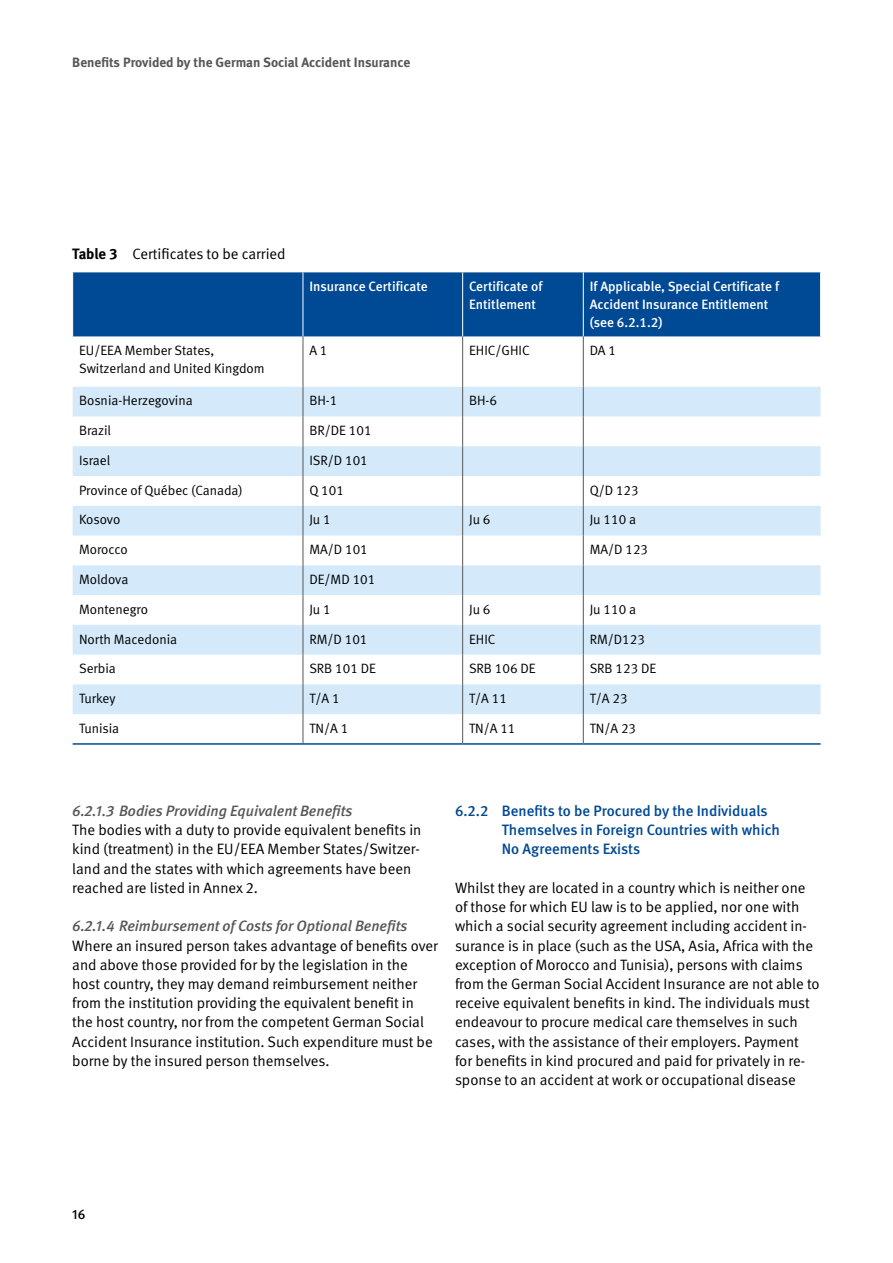
<style>
.page{position:relative;width:893px;height:1263px;background:#fff}
.page>*{position:absolute;margin:0;border:0;box-sizing:border-box;transform-origin:0 0}
.id273{font:15px/19.2px "DGUV Meta";color:#000}
.id271{font:15px/19.2px "DGUV Meta";color:#000}
.id267{font:500 15px/19.2px "DGUV Meta";color:#004994}
.id268{font:italic 500 15px "DGUV Meta";color:#575756}
.id284{font:13.5px/18px "DGUV Meta";color:#000}
.id283{font:500 13.5px/18px "DGUV Meta";color:#fff}
.t1{font:700 13.5px "DGUV Meta";color:#575756}
.t2{font:500 13.5px "DGUV Meta";color:#000}
.s1{font-weight:700}
</style>
<div class="page">
<div style="left:73px;top:272px;width:747px;height:64px;background:#004994"></div>
<svg style="left:73px;top:387px;width:748px;height:327px;fill:#d4eafa"></svg>
<svg style="left:462px;top:714px;width:1px;height:29px"></svg>
<hr style="left:303px;top:272px;width:1px;height:64px;background:#fff">
<hr style="left:462px;top:272px;width:1px;height:64px;background:#fff">
<hr style="left:583px;top:272px;width:1px;height:64px;background:#fff">
<hr style="left:462px;top:336px;width:1px;height:51px;background:#575756">
<svg style="left:462px;top:387px;width:1px;height:29px"></svg>
<hr style="left:462px;top:416px;width:1px;height:30px;background:#575756">
<hr style="left:462px;top:446px;width:1px;height:30px;background:#575756">
<hr style="left:462px;top:476px;width:1px;height:30px;background:#575756">
<hr style="left:462px;top:506px;width:1px;height:30px;background:#575756">
<svg style="left:462px;top:536px;width:1px;height:29px"></svg>
<hr style="left:462px;top:565px;width:1px;height:30px;background:#575756">
<hr style="left:462px;top:595px;width:1px;height:30px;background:#575756">
<hr style="left:462px;top:625px;width:1px;height:30px;background:#575756">
<svg style="left:462px;top:655px;width:1px;height:29px"></svg>
<hr style="left:462px;top:684px;width:1px;height:30px;background:#575756">
<hr style="left:303px;top:336px;width:1px;height:51px;background:#575756">
<svg style="left:303px;top:387px;width:1px;height:29px"></svg>
<hr style="left:303px;top:416px;width:1px;height:30px;background:#575756">
<hr style="left:303px;top:446px;width:1px;height:30px;background:#575756">
<hr style="left:303px;top:476px;width:1px;height:30px;background:#575756">
<hr style="left:303px;top:506px;width:1px;height:30px;background:#575756">
<svg style="left:303px;top:536px;width:1px;height:29px"></svg>
<hr style="left:303px;top:565px;width:1px;height:30px;background:#575756">
<hr style="left:303px;top:595px;width:1px;height:30px;background:#575756">
<hr style="left:303px;top:625px;width:1px;height:30px;background:#575756">
<svg style="left:303px;top:655px;width:1px;height:29px"></svg>
<hr style="left:303px;top:684px;width:1px;height:30px;background:#575756">
<svg style="left:303px;top:714px;width:1px;height:29px"></svg>
<hr style="left:583px;top:336px;width:1px;height:51px;background:#575756">
<svg style="left:583px;top:387px;width:1px;height:29px"></svg>
<hr style="left:583px;top:416px;width:1px;height:30px;background:#575756">
<hr style="left:583px;top:446px;width:1px;height:30px;background:#575756">
<hr style="left:583px;top:476px;width:1px;height:30px;background:#575756">
<hr style="left:583px;top:506px;width:1px;height:30px;background:#575756">
<svg style="left:583px;top:536px;width:1px;height:29px"></svg>
<hr style="left:583px;top:565px;width:1px;height:30px;background:#575756">
<hr style="left:583px;top:595px;width:1px;height:30px;background:#575756">
<hr style="left:583px;top:625px;width:1px;height:30px;background:#575756">
<svg style="left:583px;top:655px;width:1px;height:29px"></svg>
<hr style="left:583px;top:684px;width:1px;height:30px;background:#575756">
<svg style="left:583px;top:714px;width:1px;height:29px"></svg>
<hr style="left:73px;top:743px;width:230px;height:2px;background:#004d95">
<hr style="left:303px;top:743px;width:160px;height:2px;background:#004d95">
<hr style="left:463px;top:743px;width:120px;height:2px;background:#004d95">
<hr style="left:583px;top:743px;width:238px;height:2px;background:#004d95">
<p class="t1" style="left:72px;top:54px;width:339px">Benefits Provided by the German Social Accident Insurance</p>
<p class="id273" style="left:72px;top:245px;width:215px"><span class="s1">Table 3</span> Certificates to be carried</p>
<p class="id283" style="left:309px;top:278px;width:120px">Insurance Certificate</p>
<p class="id283" style="left:469px;top:278px;width:75px">Certificate of<br>Entitlement</p>
<p class="id283" style="left:590px;top:278px;width:191px">If Applicable, Special Certificate f<br>Accident Insurance Entitlement (see 6.2.1.2)</p>
<p class="id284" style="left:79px;top:342px;width:187px">EU/EEA Member States,<br>Switzerland and United Kingdom</p>
<p class="id284" style="left:309px;top:342px;width:20px">A 1</p>
<p class="id284" style="left:469px;top:342px;width:62px">EHIC/GHIC</p>
<p class="id284" style="left:590px;top:342px;width:28px">DA 1</p>
<p class="id284" style="left:79px;top:392px;width:115px">Bosnia-Herzegovina</p>
<p class="id284" style="left:309px;top:392px;width:30px">BH-1</p>
<p class="id284" style="left:469px;top:392px;width:30px">BH-6</p>
<p class="id284" style="left:79px;top:422px;width:34px">Brazil</p>
<p class="id284" style="left:309px;top:422px;width:64px">BR/DE 101</p>
<p class="id284" style="left:79px;top:452px;width:33px">Israel</p>
<p class="id284" style="left:309px;top:452px;width:60px">ISR/D 101</p>
<p class="id284" style="left:79px;top:481px;width:165px">Province of Québec (Canada)</p>
<p class="id284" style="left:309px;top:481px;width:36px">Q 101</p>
<p class="id284" style="left:590px;top:481px;width:51px">Q/D 123</p>
<p class="id284" style="left:79px;top:511px;width:43px">Kosovo</p>
<p class="id284" style="left:309px;top:511px;width:23px">Ju 1</p>
<p class="id284" style="left:469px;top:511px;width:23px">Ju 6</p>
<p class="id284" style="left:590px;top:511px;width:48px">Ju 110 a</p>
<p class="id284" style="left:79px;top:541px;width:50px">Morocco</p>
<p class="id284" style="left:309px;top:541px;width:60px">MA/D 101</p>
<p class="id284" style="left:590px;top:541px;width:60px">MA/D 123</p>
<p class="id284" style="left:79px;top:571px;width:51px">Moldova</p>
<p class="id284" style="left:309px;top:571px;width:68px">DE/MD 101</p>
<p class="id284" style="left:79px;top:600px;width:70px">Montenegro</p>
<p class="id284" style="left:309px;top:600px;width:23px">Ju 1</p>
<p class="id284" style="left:469px;top:600px;width:23px">Ju 6</p>
<p class="id284" style="left:590px;top:600px;width:48px">Ju 110 a</p>
<p class="id284" style="left:79px;top:630px;width:100px">North Macedonia</p>
<p class="id284" style="left:309px;top:630px;width:60px">RM/D 101</p>
<p class="id284" style="left:469px;top:630px;width:28px">EHIC</p>
<p class="id284" style="left:590px;top:630px;width:57px">RM/D123</p>
<p class="id284" style="left:79px;top:660px;width:38px">Serbia</p>
<p class="id284" style="left:309px;top:660px;width:68px">SRB 101 DE</p>
<p class="id284" style="left:469px;top:660px;width:68px">SRB 106 DE</p>
<p class="id284" style="left:590px;top:660px;width:68px">SRB 123 DE</p>
<p class="id284" style="left:79px;top:690px;width:38px">Turkey</p>
<p class="id284" style="left:309px;top:690px;width:32px">T/A 1</p>
<p class="id284" style="left:469px;top:690px;width:39px">T/A 11</p>
<p class="id284" style="left:590px;top:690px;width:39px">T/A 23</p>
<p class="id284" style="left:79px;top:719px;width:42px">Tunisia</p>
<p class="id284" style="left:309px;top:719px;width:40px">TN/A 1</p>
<p class="id284" style="left:469px;top:719px;width:48px">TN/A 11</p>
<p class="id284" style="left:590px;top:719px;width:48px">TN/A 23</p>
<h4 class="id268" style="left:72px;top:802px;width:282px">6.2.1.3 Bodies Providing Equivalent Benefits</h4>
<p class="id271" style="left:72px;top:821px;width:351px">The bodies with a duty to provide equivalent benefits in kind (treatment) in the EU/EEA Member States/Switzer&shy;land and the states with which agreements have been reached are listed in Annex 2.</p>
<h4 class="id268" style="left:72px;top:917px;width:337px">6.2.1.4 Reimbursement of Costs for Optional Benefits</h4>
<p class="id271" style="left:72px;top:936px;width:367px">Where an insured person takes advantage of benefits over and above those provided for by the legislation in the host country, they may demand reimbursement neither from the institution providing the equivalent benefit in the host country, nor from the competent German Social Accident Insurance institution. Such expenditure must be borne by the insured person themselves.</p>
<h3 class="id267" style="left:502px;top:802px;width:280px;text-indent:-47px">6.2.2 Benefits to be Procured by the Individuals<br>Themselves in Foreign Countries with which<br>No Agreements Exists</h3>
<p class="id273" style="left:455px;top:878px;width:366px">Whilst they are located in a country which is neither one of those for which EU law is to be applied, nor one with which a social security agreement including accident in&shy;surance is in place (such as the USA, Asia, Africa with the exception of Morocco and Tunisia), persons with claims from the German Social Accident Insurance are not able to receive equivalent benefits in kind. The individuals must endeavour to procure medical care themselves in such cases, with the assistance of their employers. Payment for benefits in kind procured and paid for privately in re&shy;sponse to an accident at work or occupational disease</p>
<p class="t2" style="left:72px;top:1207px;width:15px">16</p>
</div>
